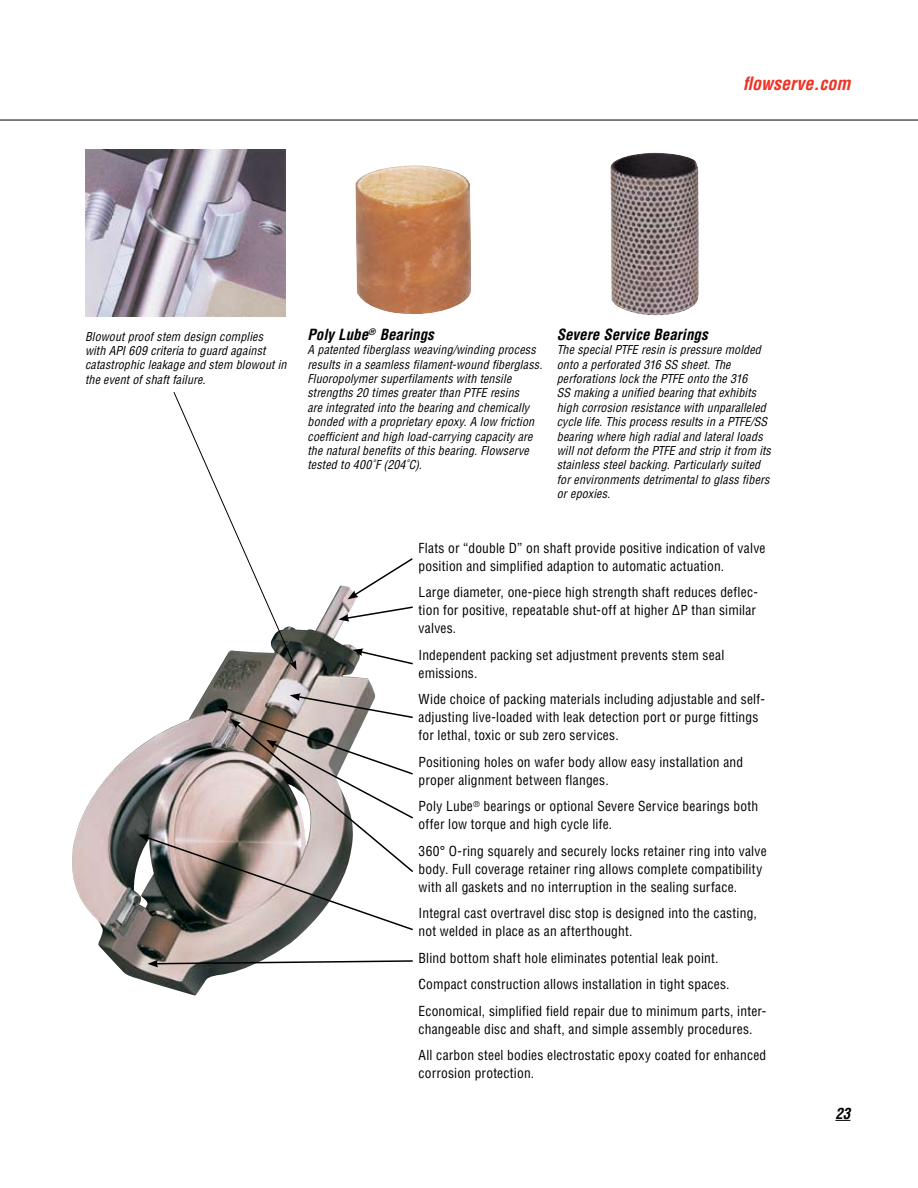
<style>
.page{position:relative;width:918px;height:1188px;background:#fff}
.page>*{position:absolute;margin:0;border:0;box-sizing:border-box;transform-origin:0 0}
.t1{font:italic 700 condensed 18px "Helvetica LT Std";color:#ee3224}
.t2{font:italic 700 condensed 15px "Helvetica LT Std";color:#000}
.t3{font:condensed 13.5px/18px "Helvetica LT Std";letter-spacing:.015em;color:#000}
.t4{font:italic condensed 12px/14.4px "Helvetica LT Std";letter-spacing:.015em;color:#000}
.t5{font:condensed 6.3px "Helvetica LT Std";color:#000}
</style>
<div class="page">
<hr style="left:0;top:120px;width:918px;height:1px;background:#000">
<svg style="left:835px;top:1120px;width:15px;height:1px"></svg>
<img style="left:72px;top:585px;width:303px;height:411px">
<img style="left:86px;top:150px;width:200px;height:166px">
<svg style="left:173px;top:392px;width:124px;height:278px"></svg>
<img style="left:610px;top:153px;width:89px;height:163px">
<img style="left:355px;top:165px;width:116px;height:149px">
<svg style="left:348px;top:558px;width:65px;height:41px"></svg>
<svg style="left:338px;top:605px;width:75px;height:17px"></svg>
<svg style="left:352px;top:648px;width:61px;height:18px"></svg>
<svg style="left:138px;top:693px;width:275px;height:238px"></svg>
<svg style="left:148px;top:959px;width:265px;height:9px"></svg>
<h1 class="t1" style="left:743px;top:72px;width:109px">flowserve.com</h1>
<p class="t4" style="left:85px;top:329px;width:203px">Blowout proof stem design complies<br>with API 609 criteria to guard against catastrophic leakage and stem blowout in the event of shaft failure.</p>
<p class="t2" style="left:308px;top:325px;width:128px">Poly Lube<sup>®</sup> Bearings</p>
<p class="t4" style="left:308px;top:343px;width:236px">A patented fiberglass weaving/winding process results in a seamless filament-wound fiberglass.<br>Fluoropolymer superfilaments with tensile strengths 20 times greater than PTFE resins<br>are integrated into the bearing and chemically bonded with a proprietary epoxy. A low friction coefficient and high load-carrying capacity are the natural benefits of this bearing. Flowserve tested to 400˚F (204˚C).</p>
<p class="t2" style="left:557px;top:325px;width:153px">Severe Service Bearings</p>
<p class="t4" style="left:557px;top:343px;width:216px">The special PTFE resin is pressure molded onto a perforated 316 SS sheet. The perforations lock the PTFE onto the 316<br>SS making a unified bearing that exhibits high corrosion resistance with unparalleled cycle life. This process results in a PTFE/SS bearing where high radial and lateral loads will not deform the PTFE and strip it from its stainless steel backing. Particularly suited for environments detrimental to glass fibers or epoxies.</p>
<p class="t3" style="left:419px;top:539px;width:348px">Flats or “double D” on shaft provide positive indication of valve position and simplified adaption to automatic actuation.</p>
<p class="t3" style="left:419px;top:583px;width:341px">Large diameter, one-piece high strength shaft reduces deflec&shy;tion for positive, repeatable shut-off at higher ∆P than similar valves.</p>
<p class="t3" style="left:419px;top:646px;width:307px">Independent packing set adjustment prevents stem seal emissions.</p>
<p class="t3" style="left:419px;top:690px;width:348px">Wide choice of packing materials including adjustable and self&shy;adjusting live-loaded with leak detection port or purge fittings for lethal, toxic or sub zero services.</p>
<p class="t3" style="left:419px;top:753px;width:326px">Positioning holes on wafer body allow easy installation and proper alignment between flanges.</p>
<p class="t3" style="left:419px;top:797px;width:341px">Poly Lube<sup>®</sup> bearings or optional Severe Service bearings both offer low torque and high cycle life.</p>
<p class="t3" style="left:419px;top:842px;width:350px">360° O-ring squarely and securely locks retainer ring into valve body. Full coverage retainer ring allows complete compatibility with all gaskets and no interruption in the sealing surface.</p>
<p class="t3" style="left:419px;top:904px;width:340px">Integral cast overtravel disc stop is designed into the casting, not welded in place as an afterthought.</p>
<p class="t3" style="left:419px;top:944px;width:349px;line-height:26.5px">Blind bottom shaft hole eliminates potential leak point.<br>Compact construction allows installation in tight spaces.<br>Economical, simplified field repair due to minimum parts, inter-</p>
<p class="t3" style="left:419px;top:1015px;width:349px;line-height:26.5px">changeable disc and shaft, and simple assembly procedures.<br>All carbon steel bodies electrostatic epoxy coated for enhanced</p>
<p class="t3" style="left:419px;top:1064px;width:117px">corrosion protection.</p>
<p class="t5" style="left:419px;top:978px;width:4px">•</p>
<p class="t2" style="left:835px;top:1104px;width:9px">23</p>
</div>
